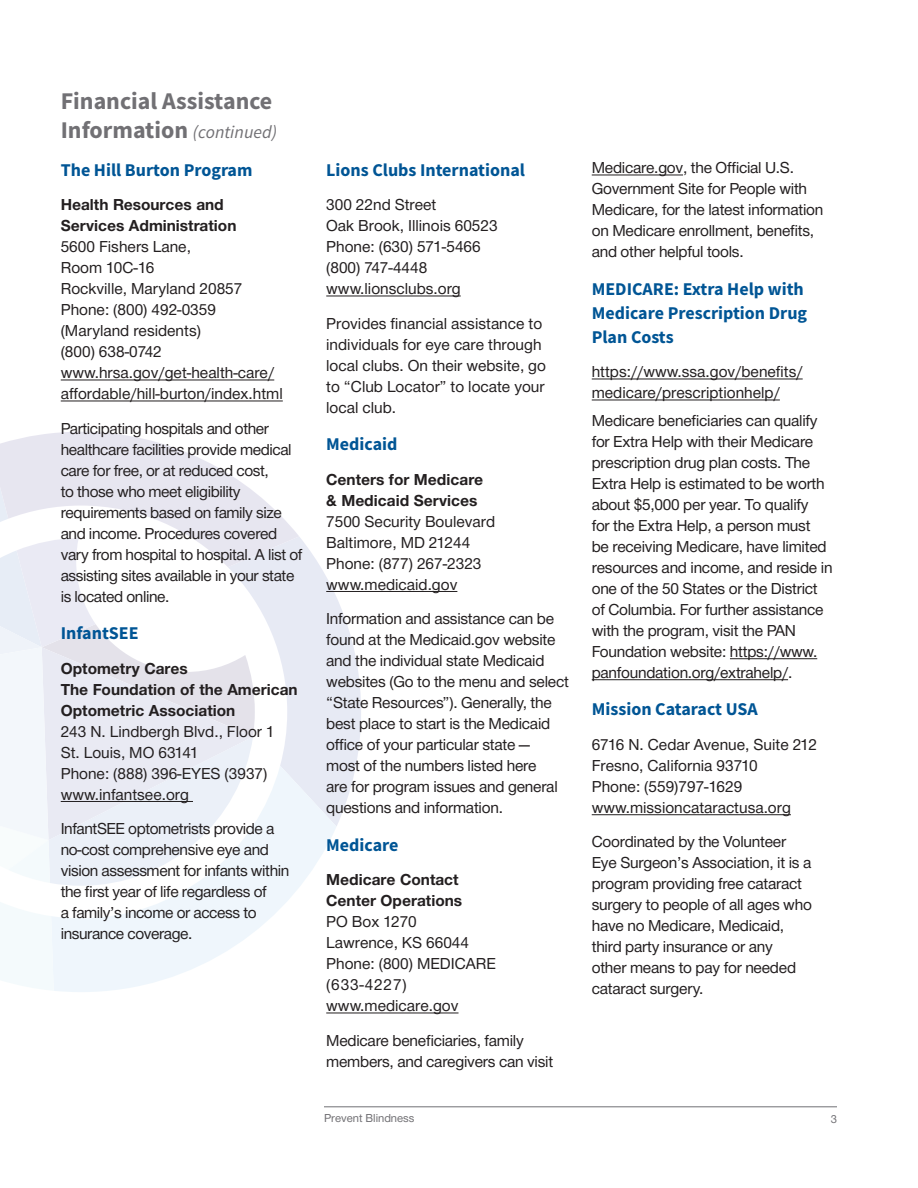
<style>
.page{position:relative;width:918px;height:1188px;background:#fff}
.page>*{position:absolute;margin:0;border:0;box-sizing:border-box;transform-origin:0 0}
.t1{font:700 24px/28.8px "Source Sans Pro";color:#717074}
.t2{font:700 18px/24px "Source Sans Pro";color:#005595}
.t3{font:16.5px/21px "Helvetica Neue H55";letter-spacing:-.015em;color:#231f20}
.t4{font:16.5px/21px "Helvetica Neue H75";color:#231f20}
.t5{font:12px "Helvetica Neue H55";color:#717074}
.s1{font-weight:400;font-style:italic;font-size:18px}
</style>
<div class="page">
<svg style="left:54px;top:886px;width:246px;height:106px;fill:#eff6fc"></svg>
<svg style="left:0;top:902px;width:54px;height:88px"></svg>
<svg style="left:0;top:432px;width:361px;height:454px"></svg>
<hr style="left:324px;top:1107px;width:513px;height:1px;background:#717074">
<hr style="left:61px;top:380px;width:213px;height:1px;background:#231f20">
<hr style="left:61px;top:401px;width:222px;height:1px;background:#231f20">
<hr style="left:61px;top:801px;width:132px;height:1px;background:#231f20">
<hr style="left:326px;top:296px;width:135px;height:1px;background:#231f20">
<hr style="left:326px;top:591px;width:131px;height:1px;background:#231f20">
<hr style="left:326px;top:1013px;width:133px;height:1px;background:#231f20">
<hr style="left:592px;top:175px;width:91px;height:1px;background:#231f20">
<hr style="left:592px;top:379px;width:211px;height:1px;background:#231f20">
<hr style="left:592px;top:400px;width:188px;height:1px;background:#231f20">
<hr style="left:730px;top:658px;width:87px;height:1px;background:#231f20">
<hr style="left:592px;top:679px;width:196px;height:1px;background:#231f20">
<hr style="left:592px;top:814px;width:199px;height:1px;background:#231f20">
<p class="t1" style="left:61px;top:86px;width:218px">Financial Assistance<br>Information <span class="s1">(continued)</span></p>
<p class="t2" style="left:61px;top:157px;width:193px">The Hill Burton Program</p>
<p class="t4" style="left:61px;top:195px;width:165px">Health Resources and</p>
<p class="t4" style="left:61px;top:216px;width:177px">Services Administration</p>
<p class="t3" style="left:61px;top:237px;width:132px">5600 Fishers Lane,<br>Room 10C-16</p>
<p class="t3" style="left:61px;top:279px;width:183px">Rockville, Maryland 20857</p>
<p class="t3" style="left:61px;top:300px;width:157px">Phone: (800) 492-0359 (Maryland residents)</p>
<p class="t3" style="left:61px;top:342px;width:103px">(800) 638-0742</p>
<p class="t3" style="left:61px;top:363px;width:224px">www.hrsa.gov/get-health-care/ affordable/hill-burton/index.html</p>
<p class="t3" style="left:61px;top:419px;width:243px">Participating hospitals and other healthcare facilities provide medical care for free, or at reduced cost,<br>to those who meet eligibility requirements based on family size and income. Procedures covered vary from hospital to hospital. A list of assisting sites available in your state is located online.</p>
<p class="t2" style="left:61px;top:621px;width:79px">InfantSEE</p>
<p class="t4" style="left:61px;top:659px;width:129px">Optometry Cares</p>
<p class="t4" style="left:61px;top:680px;width:238px">The Foundation of the American<br>Optometric Association</p>
<p class="t3" style="left:61px;top:722px;width:215px">243 N. Lindbergh Blvd., Floor 1</p>
<p class="t3" style="left:61px;top:743px;width:140px">St. Louis, MO 63141</p>
<p class="t3" style="left:61px;top:764px;width:208px">Phone: (888) 396-EYES (3937) www.infantsee.org</p>
<p class="t3" style="left:61px;top:819px;width:215px">InfantSEE optometrists provide a</p>
<p class="t3" style="left:61px;top:840px;width:230px">no-cost comprehensive eye and vision assessment for infants within the first year of life regardless of<br>a family’s income or access to insurance coverage.</p>
<p class="t2" style="left:326px;top:157px;width:200px">Lions Clubs International</p>
<p class="t3" style="left:326px;top:195px;width:112px">300 22nd Street</p>
<p class="t3" style="left:326px;top:216px;width:173px">Oak Brook, Illinois 60523</p>
<p class="t3" style="left:326px;top:237px;width:156px">Phone: (630) 571-5466</p>
<p class="t3" style="left:326px;top:258px;width:103px">(800) 747-4448</p>
<p class="t3" style="left:326px;top:279px;width:136px">www.lionsclubs.org</p>
<p class="t3" style="left:326px;top:314px;width:221px">Provides financial assistance to individuals for eye care through local clubs. On their website, go to “Club Locator” to locate your local club.</p>
<p class="t2" style="left:326px;top:432px;width:73px">Medicaid</p>
<p class="t4" style="left:326px;top:470px;width:159px">Centers for Medicare &amp; Medicaid Services</p>
<p class="t3" style="left:326px;top:512px;width:170px">7500 Security Boulevard</p>
<p class="t3" style="left:326px;top:533px;width:146px">Baltimore, MD 21244</p>
<p class="t3" style="left:326px;top:554px;width:157px">Phone: (877) 267-2323</p>
<p class="t3" style="left:326px;top:575px;width:133px">www.medicaid.gov</p>
<p class="t3" style="left:326px;top:609px;width:244px">Information and assistance can be found at the Medicaid.gov website and the individual state Medicaid websites (Go to the menu and select “State Resources”). Generally, the best place to start is the Medicaid office of your particular state —<br>most of the numbers listed here<br>are for program issues and general questions and information.</p>
<p class="t2" style="left:326px;top:832px;width:74px">Medicare</p>
<p class="t4" style="left:326px;top:870px;width:137px">Medicare Contact<br>Center Operations</p>
<p class="t3" style="left:326px;top:912px;width:92px">PO Box 1270</p>
<p class="t3" style="left:326px;top:933px;width:144px">Lawrence, KS 66044</p>
<p class="t3" style="left:326px;top:954px;width:171px">Phone: (800) MEDICARE (633-4227)</p>
<p class="t3" style="left:326px;top:996px;width:134px">www.medicare.gov</p>
<p class="t3" style="left:326px;top:1031px;width:229px">Medicare beneficiaries, family members, and caregivers can visit</p>
<p class="t3" style="left:592px;top:158px;width:233px">Medicare.gov, the Official U.S.<br>Government Site for People with<br>Medicare, for the latest information on Medicare enrollment, benefits, and other helpful tools.</p>
<p class="t2" style="left:592px;top:276px;width:217px">MEDICARE: Extra Help with<br>Medicare Prescription Drug<br>Plan Costs</p>
<p class="t3" style="left:592px;top:362px;width:212px">https://www.ssa.gov/benefits/ medicare/prescriptionhelp/</p>
<p class="t3" style="left:592px;top:411px;width:242px">Medicare beneficiaries can qualify for Extra Help with their Medicare prescription drug plan costs. The Extra Help is estimated to be worth about $5,000 per year. To qualify<br>for the Extra Help, a person must<br>be receiving Medicare, have limited resources and income, and reside in one of the 50 States or the District of Columbia. For further assistance with the program, visit the PAN Foundation website: https://www. panfoundation.org/extrahelp/.</p>
<p class="t2" style="left:592px;top:697px;width:168px">Mission Cataract USA</p>
<p class="t3" style="left:592px;top:735px;width:227px">6716 N. Cedar Avenue, Suite 212</p>
<p class="t3" style="left:592px;top:756px;width:168px">Fresno, California 93710</p>
<p class="t3" style="left:592px;top:777px;width:152px">Phone: (559)797-1629</p>
<p class="t3" style="left:592px;top:798px;width:201px">www.missioncataractusa.org</p>
<p class="t3" style="left:592px;top:833px;width:222px">Coordinated by the Volunteer<br>Eye Surgeon’s Association, it is a program providing free cataract surgery to people of all ages who have no Medicare, Medicaid, third party insurance or any<br>other means to pay for needed cataract surgery.</p>
<p class="t5" style="left:324px;top:1110px;width:92px">Prevent Blindness</p>
<p class="t5" style="left:831px;top:1111px;width:8px">3</p>
</div>
